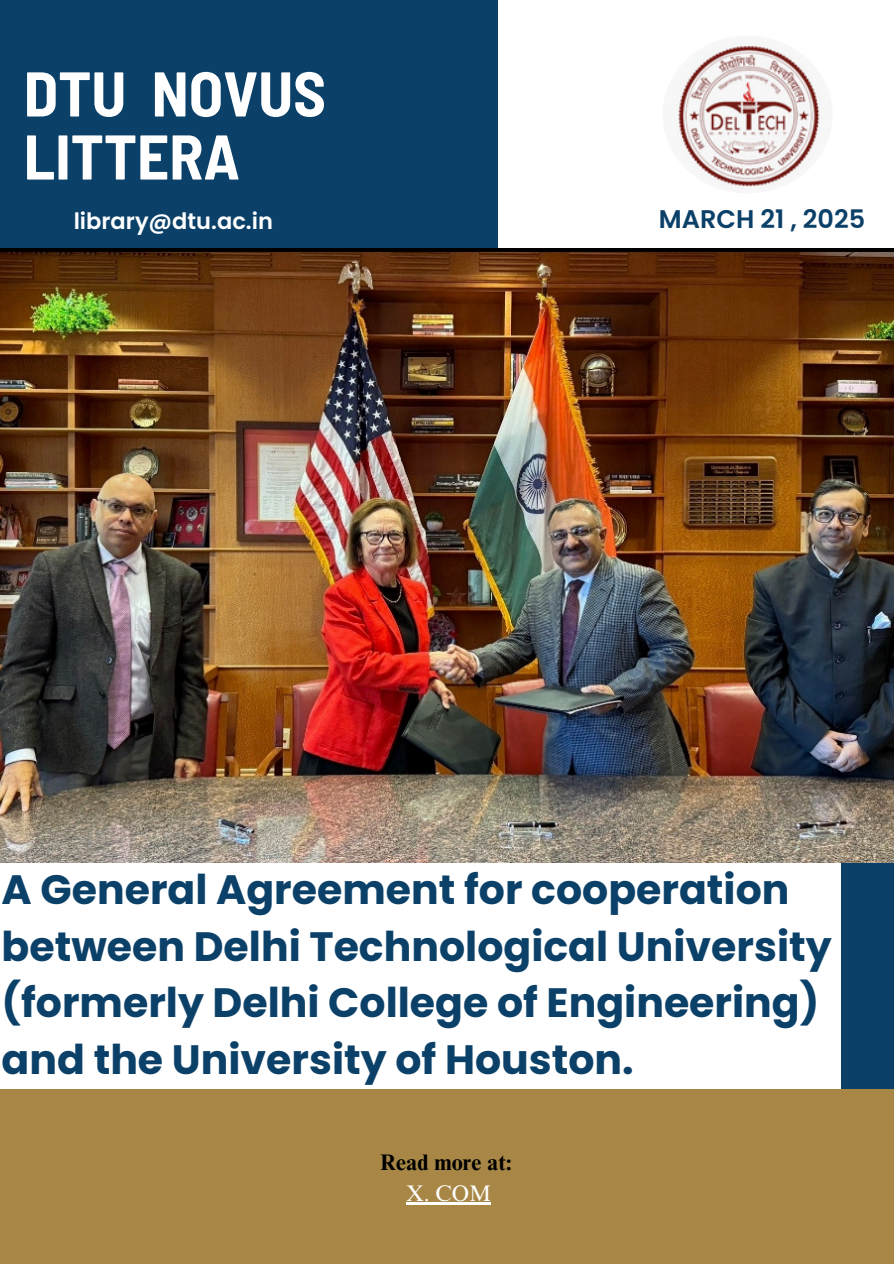
<style>
.page{position:relative;width:894px;height:1264px;background:#fff}
.page>*{position:absolute;margin:0;border:0;box-sizing:border-box;transform-origin:0 0}
.t1{font:700 semi-condensed 63px/63px "Barlow";color:#fff}
.t2{font:700 40.95px/56.6px "Poppins";color:#0b4068}
.t3{font:600 25.5px "Poppins";color:#0b4068}
.t4{font:600 22.5px "Poppins";color:#fff}
.t5{font:700 22.5px "Times NRMT Pro";color:#000}
.t6{font:22.5px "Times NRMT Pro";color:#fff}
</style>
<div class="page">
<div style="left:0;top:0;width:497px;height:627px;background:#0b4068"></div>
<img style="left:662px;top:36px;width:170px;height:157px;border-radius:50%">
<div style="left:841px;top:801px;width:52px;height:462px;background:#0b4068"></div>
<div style="left:0;top:1088px;width:893px;height:175px;background:#a88746"></div>
<hr style="left:406px;top:1202px;width:85px;height:2px;background:#fff">
<img style="left:0;top:249px;width:893px;height:613px">
<p class="t1" style="left:24px;top:60px;width:304px">DTU NOVUS<br>LITTERA</p>
<h2 class="t4" style="left:74px;top:205px;width:201px">library@dtu.ac.in</h2>
<p class="t3" style="left:658px;top:201px;width:208px">MARCH 21 , 2025</p>
<p class="t2" style="left:2px;top:861px;width:831px">A General Agreement for cooperation between Delhi Technological University (formerly Delhi College of Engineering) and the University of Houston.</p>
<h4 class="t5" style="left:380px;top:1153px;width:133px">Read more at:</h4>
<p class="t6" style="left:406px;top:1185px;width:86px">X. COM</p>
</div>
